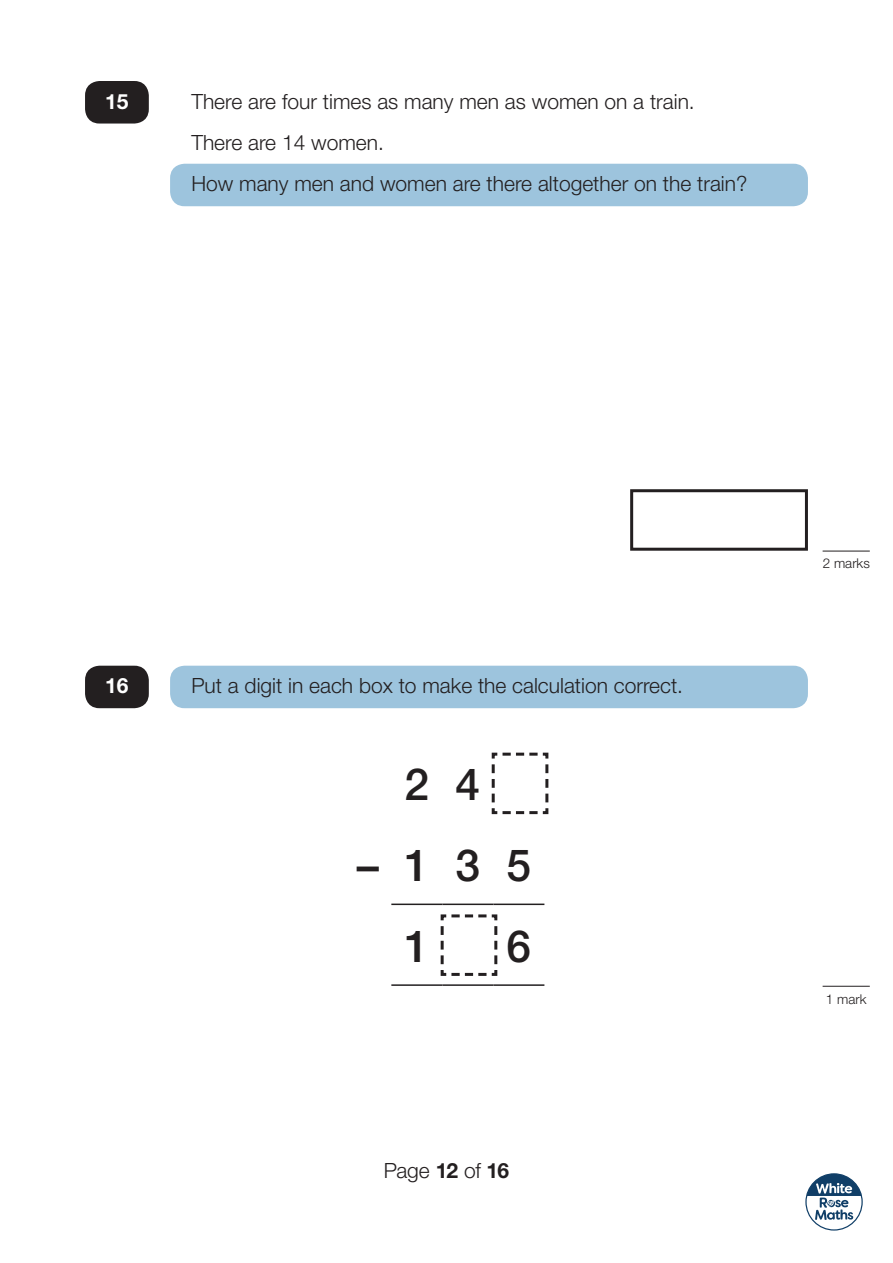
<style>
.page{position:relative;width:893px;height:1263px;background:#fff}
.page>*{position:absolute;margin:0;border:0;box-sizing:border-box;transform-origin:0 0}
.t1{font:500 44.25px "Helvetica Neue";color:#231f20}
.t2{font:300 21px "Helvetica Neue";color:#231f20}
.t3{font:700 21px "Helvetica Neue";color:#fff}
.t4{font:300 13.5px "Helvetica Neue";color:#231f20}
.s1{font-weight:700}
</style>
<div class="page">
<svg style="left:805px;top:1173px;width:58px;height:57px"></svg>
<div style="left:85px;top:81px;width:64px;height:43px;background:#231f20;border-radius:14px"></div>
<div style="left:170px;top:164px;width:638px;height:42px;background:#9dc4dd;border-radius:14px"></div>
<hr style="left:823px;top:551px;width:47px;height:1px;background:#231f20">
<div style="left:630px;top:489px;width:178px;height:62px;border:3px solid #231f20"></div>
<div style="left:85px;top:666px;width:64px;height:42px;background:#231f20;border-radius:14px"></div>
<div style="left:170px;top:666px;width:638px;height:42px;background:#9dc4dd;border-radius:14px"></div>
<hr style="left:391px;top:903px;width:51px;height:2px;background:#231f20">
<hr style="left:442px;top:903px;width:51px;height:2px;background:#231f20">
<hr style="left:493px;top:903px;width:51px;height:2px;background:#231f20">
<hr style="left:391px;top:984px;width:51px;height:2px;background:#231f20">
<hr style="left:442px;top:984px;width:51px;height:2px;background:#231f20">
<hr style="left:493px;top:984px;width:51px;height:2px;background:#231f20">
<svg style="left:491px;top:752px;width:58px;height:63px"></svg>
<svg style="left:440px;top:914px;width:58px;height:62px"></svg>
<hr style="left:823px;top:986px;width:47px;height:1px;background:#231f20">
<p class="t3" style="left:105px;top:88px;width:25px">15</p>
<p class="t2" style="left:191px;top:88px;width:505px">There are four times as many men as women on a train.</p>
<p class="t2" style="left:191px;top:130px;width:194px">There are 14 women.</p>
<p class="t2" style="left:191px;top:171px;width:557px">How many men and women are there altogether on the train?</p>
<p class="t3" style="left:105px;top:673px;width:25px">16</p>
<p class="t2" style="left:191px;top:673px;width:493px">Put a digit in each box to make the calculation correct.</p>
<p class="t1" style="left:357px;top:839px;width:24px">–</p>
<p class="t1" style="left:405px;top:758px;width:26px">2</p>
<p class="t1" style="left:456px;top:758px;width:26px">4</p>
<p class="t1" style="left:405px;top:839px;width:26px">1</p>
<p class="t1" style="left:456px;top:839px;width:26px">3</p>
<p class="t1" style="left:507px;top:839px;width:26px">5</p>
<p class="t1" style="left:405px;top:920px;width:26px">1</p>
<p class="t1" style="left:507px;top:920px;width:26px">6</p>
<p class="t2" style="left:384px;top:1157px;width:127px">Page <span class="s1">12</span> of <span class="s1">16</span></p>
<p class="t4" style="left:823px;top:555px;width:49px">2 marks</p>
<p class="t4" style="left:826px;top:990px;width:42px">1 mark</p>
</div>
